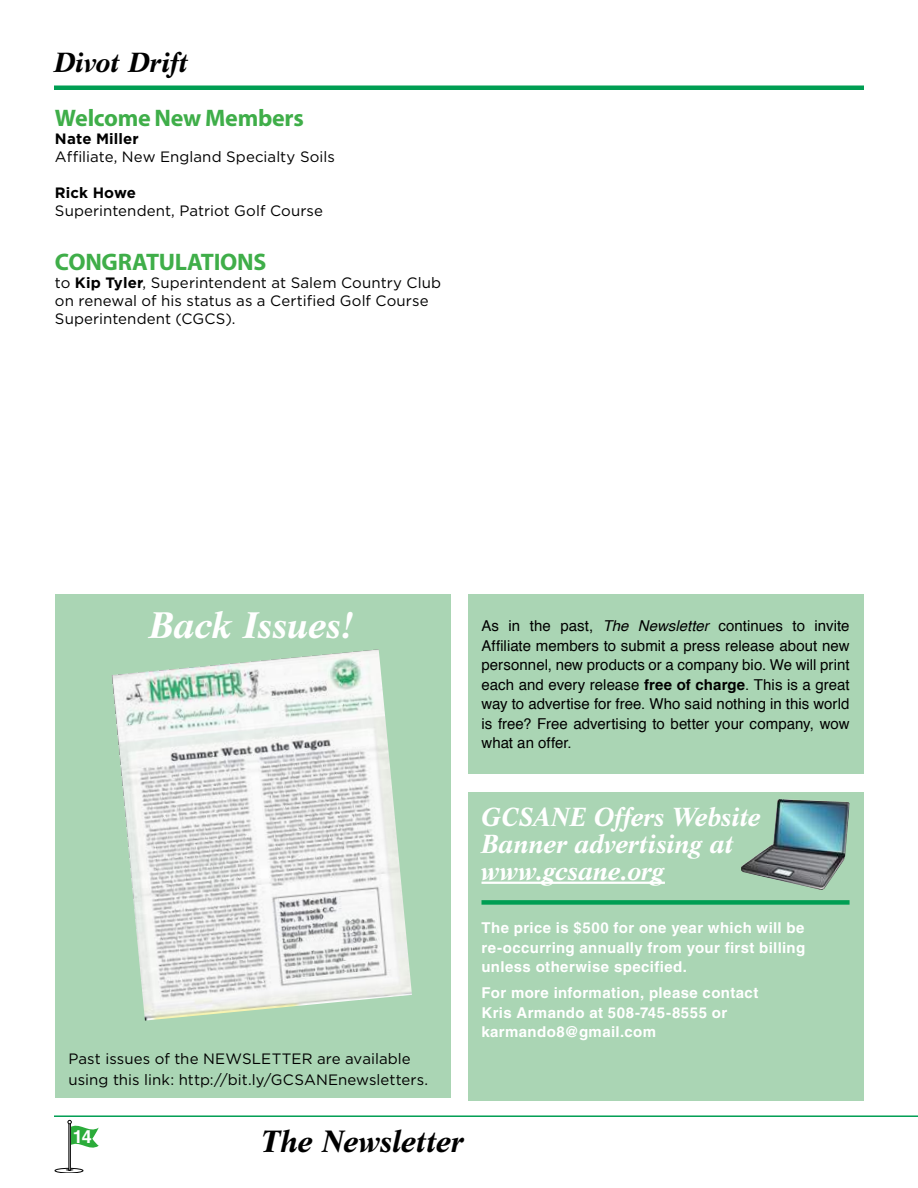
<style>
.page{position:relative;width:918px;height:1188px;background:#fff}
.page>*{position:absolute;margin:0;border:0;box-sizing:border-box;transform-origin:0 0}
.t1{font:italic 700 36px "Life BT";letter-spacing:-.01em;color:#fff}
.t2{font:italic 700 30px "Life BT";letter-spacing:-.01em;color:#000}
.t3{font:italic 700 27px "Life BT";letter-spacing:-.005em;color:#000}
.t4{font:italic 700 25.5px/27px "Life BT";letter-spacing:-.01em;color:#fff}
.t5{font:700 24px "Myriad Pro";letter-spacing:-.01em;color:#3fae49}
.t6{font:700 18px "Helvetica LT Std";color:#fff}
.t7{font:15px/19.5px "Helvetica";color:#000;text-align:justify}
.t8{font:15px/18px "Gotham HTF";letter-spacing:.005em;color:#000}
.t9{font:700 15px/19.5px "Helvetica LT Std";letter-spacing:.025em;color:#fff;text-align:justify}
.t10{font:700 15px "Gotham HTF";letter-spacing:.01em;color:#000}
.s1{font-weight:700}
.s2{font-style:italic}
</style>
<div class="page">
<hr style="left:54px;top:1115px;width:864px;height:2px;background:#009e53">
<div style="left:55px;top:1168px;width:28px;height:5px;border:1px solid #000;border-radius:50%"></div>
<div style="left:69px;top:1122px;width:2px;height:49px;border:1px solid #000"></div>
<svg style="left:68px;top:1120px;width:31px;height:32px"></svg>
<div style="left:468px;top:594px;width:395px;height:180px;background:#aad5b4"></div>
<div style="left:468px;top:792px;width:395px;height:308px;background:#aad5b4"></div>
<div style="left:482px;top:900px;width:368px;height:5px;background:#009e53"></div>
<hr style="left:482px;top:882px;width:183px;height:2px;background:#fff">
<img style="left:760px;top:799px;width:19px;height:54px">
<div style="left:55px;top:594px;width:396px;height:503px;background:#aad5b4"></div>
<img style="left:112px;top:649px;width:300px;height:372px">
<hr style="left:54px;top:86px;width:810px;height:4px;background:#009e53">
<h3 class="t3" style="left:54px;top:44px;width:137px">Divot Drift</h3>
<h3 class="t5" style="left:55px;top:102px;width:250px">Welcome New Members</h3>
<p class="t10" style="left:55px;top:130px;width:85px">Nate Miller</p>
<p class="t8" style="left:55px;top:147px;width:281px">Affiliate, New England Specialty Soils</p>
<p class="t10" style="left:55px;top:184px;width:83px">Rick Howe</p>
<p class="t8" style="left:55px;top:201px;width:270px">Superintendent, Patriot Golf Course</p>
<h3 class="t5" style="left:55px;top:246px;width:213px">CONGRATULATIONS</h3>
<p class="t8" style="left:55px;top:273px;width:388px">to <span class="s1">Kip Tyler</span>, Superintendent at Salem Country Club on renewal of his status as a Certified Golf Course<br>Superintendent (CGCS).</p>
<h1 class="t1" style="left:150px;top:601px;width:207px">Back Issues!</h1>
<p class="t7" style="left:482px;top:616px;width:370px">As in the past, <span class="s2">The Newsletter</span> continues to invite Affiliate members to submit a press release about new personnel, new products or a company bio. We will print each and every release <span class="s1">free of charge</span>. This is a great way to advertise for free. Who said nothing in this world is free? Free advertising to better your company, wow what an offer.</p>
<p class="t8" style="left:68px;top:1047px;width:361px;line-height:21px">Past issues of the NEWSLETTER are available using this link: http://bit.ly/GCSANEnewsletters.</p>
<h3 class="t4" style="left:482px;top:802px;width:281px">GCSANE Offers Website<br>Banner advertising at www.gcsane.org</h3>
<p class="t9" style="left:482px;top:918px;width:325px">The price is $500 for one year which will be re-occurring annually from your first billing unless otherwise specified.</p>
<p class="t9" style="left:482px;top:983px;width:278px;text-align:left">For more information, please contact<br>Kris Armando at 508-745-8555 or karmando8@gmail.com</p>
<p class="t6" style="left:73px;top:1125px;width:20px">14</p>
<h2 class="t2" style="left:261px;top:1120px;width:205px">The Newsletter</h2>
</div>
